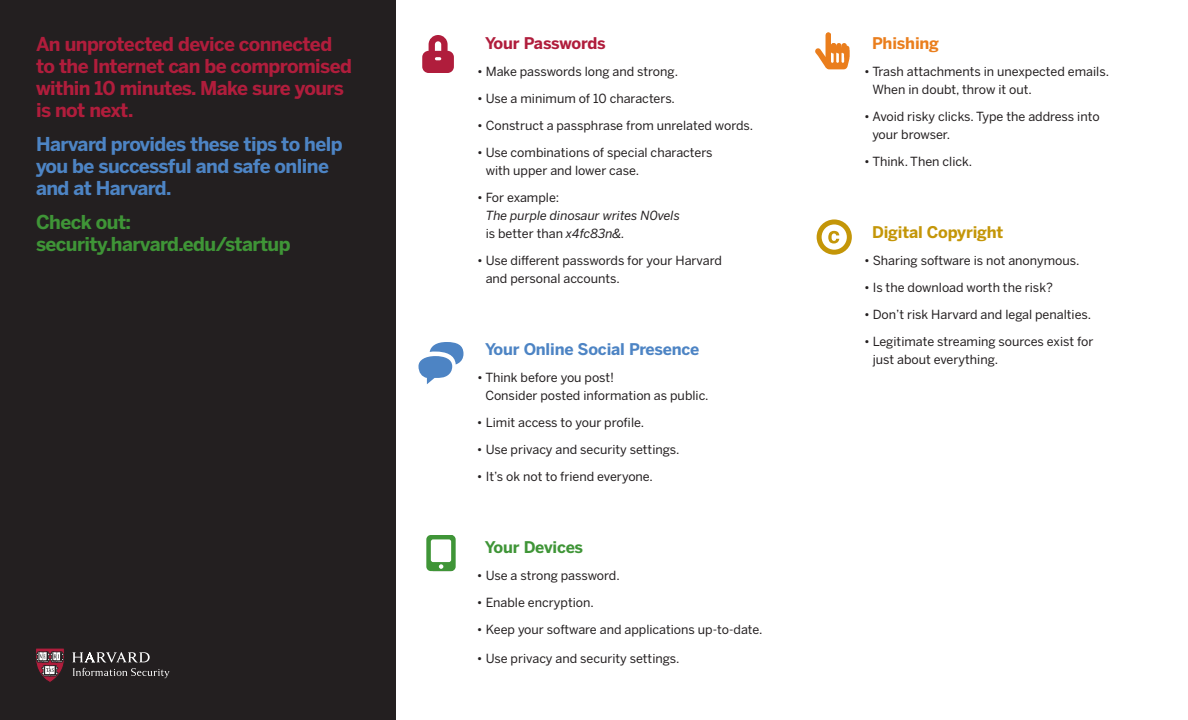
<style>
.page{position:relative;width:1188px;height:720px;background:#fff}
.page>*{position:absolute;margin:0;border:0;box-sizing:border-box;transform-origin:0 0}
.t1{font:700 19px/22px "Benton Sans";letter-spacing:-.03em;color:#b01d3c}
.t2{font:700 19px/22px "Benton Sans";letter-spacing:-.03em;color:#4d84c4}
.t3{font:700 19px/22px "Benton Sans";letter-spacing:-.03em;color:#3f9537}
.B_Head{font:700 16px "Benton Sans";letter-spacing:-.01em;color:#4d84c4}
.B_Head-2{font:700 16px "Benton Sans";letter-spacing:-.01em;color:#c49608}
.B_Head-3{font:700 16px "Benton Sans";letter-spacing:-.015em;color:#b01d3c}
.B_Head-4{font:700 16px "Benton Sans";letter-spacing:-.015em;color:#3f9537}
.B_Head-5{font:700 16px "Benton Sans";letter-spacing:-.01em;color:#ea7e1d}
.New_bullets{font:12.5px/18px "Benton Sans";color:#231f20}
.New_bullets-2{font:italic 12.5px/18px "Benton Sans";color:#231f20}
.s1{font-style:normal}
</style>
<div class="page">
<div style="left:0;top:0;width:396px;height:720px;background:#231f20"></div>
<svg style="left:422px;top:35px;width:32px;height:38px"></svg>
<svg style="left:419px;top:342px;width:44px;height:42px"></svg>
<div style="left:426px;top:535px;width:30px;height:36px;background:#3f9537;border-radius:5px"></div>
<div style="left:431px;top:539px;width:20px;height:23px;background:#fff;border-radius:2px"></div>
<svg style="left:439px;top:564px;width:4px;height:5px"></svg>
<svg style="left:815px;top:32px;width:34px;height:37px"></svg>
<svg style="left:819px;top:222px;width:30px;height:30px"></svg>
<div style="left:817px;top:219px;width:35px;height:36px;border:5px solid #c49608;border-radius:50%"></div>
<svg style="left:828px;top:231px;width:11px;height:13px"></svg>
<svg style="left:73px;top:668px;width:97px;height:10px"></svg>
<svg style="left:72px;top:652px;width:78px;height:10px"></svg>
<svg style="left:36px;top:648px;width:28px;height:34px"></svg>
<p class="t1" style="left:36px;top:33px;width:317px">An unprotected device connected to the Internet can be compromised within 10 minutes. Make sure yours is not next.</p>
<p class="t2" style="left:36px;top:133px;width:308px">Harvard provides these tips to help you be successful and safe online and at Harvard.</p>
<p class="t3" style="left:36px;top:211px;width:256px">Check out: security.harvard.edu/startup</p>
<p class="B_Head-3" style="left:485px;top:33px;width:122px">Your Passwords</p>
<p class="New_bullets" style="left:477px;top:62px;width:203px">• Make passwords long and strong.</p>
<p class="New_bullets" style="left:477px;top:89px;width:199px">• Use a minimum of 10 characters.</p>
<p class="New_bullets" style="left:477px;top:116px;width:278px">• Construct a passphrase from unrelated words.</p>
<p class="New_bullets" style="left:486px;top:143px;width:228px;text-indent:-9px">• Use combinations of special characters with upper and lower case.</p>
<p class="New_bullets-2" style="left:486px;top:188px;width:196px;text-indent:-9px"><span class="s1">• For example:<br></span>The purple dinosaur writes N0vels <span class="s1">is better than</span> x4fc83n&amp;.</p>
<p class="New_bullets" style="left:486px;top:251px;width:238px;text-indent:-9px">• Use different passwords for your Harvard and personal accounts.</p>
<p class="B_Head" style="left:485px;top:339px;width:216px">Your Online Social Presence</p>
<p class="New_bullets" style="left:485px;top:368px;width:225px;text-indent:-8px">• Think before you post!<br>Consider posted information as public.</p>
<p class="New_bullets" style="left:477px;top:413px;width:169px">• Limit access to your profile.</p>
<p class="New_bullets" style="left:477px;top:440px;width:204px">• Use privacy and security settings.</p>
<p class="New_bullets" style="left:477px;top:467px;width:178px">• It’s ok not to friend everyone.</p>
<p class="B_Head-4" style="left:485px;top:537px;width:100px">Your Devices</p>
<p class="New_bullets" style="left:477px;top:566px;width:144px">• Use a strong password.</p>
<p class="New_bullets" style="left:477px;top:593px;width:118px">• Enable encryption.</p>
<p class="New_bullets" style="left:477px;top:620px;width:287px">• Keep your software and applications up-to-date.</p>
<p class="New_bullets" style="left:477px;top:649px;width:204px">• Use privacy and security settings.</p>
<p class="B_Head-5" style="left:872px;top:33px;width:69px">Phishing</p>
<p class="New_bullets" style="left:872px;top:62px;width:238px;text-indent:-8px">• Trash attachments in unexpected emails.<br>When in doubt, throw it out.</p>
<p class="New_bullets" style="left:872px;top:107px;width:229px;text-indent:-8px">• Avoid risky clicks. Type the address into your browser.</p>
<p class="New_bullets" style="left:864px;top:152px;width:110px">• Think. Then click.</p>
<p class="B_Head-2" style="left:872px;top:222px;width:133px">Digital Copyright</p>
<p class="New_bullets" style="left:864px;top:251px;width:217px">• Sharing software is not anonymous.</p>
<p class="New_bullets" style="left:864px;top:278px;width:191px">• Is the download worth the risk?</p>
<p class="New_bullets" style="left:864px;top:305px;width:229px">• Don’t risk Harvard and legal penalties.</p>
<p class="New_bullets" style="left:873px;top:332px;width:222px;text-indent:-9px">• Legitimate streaming sources exist for just about everything.</p>
</div>
